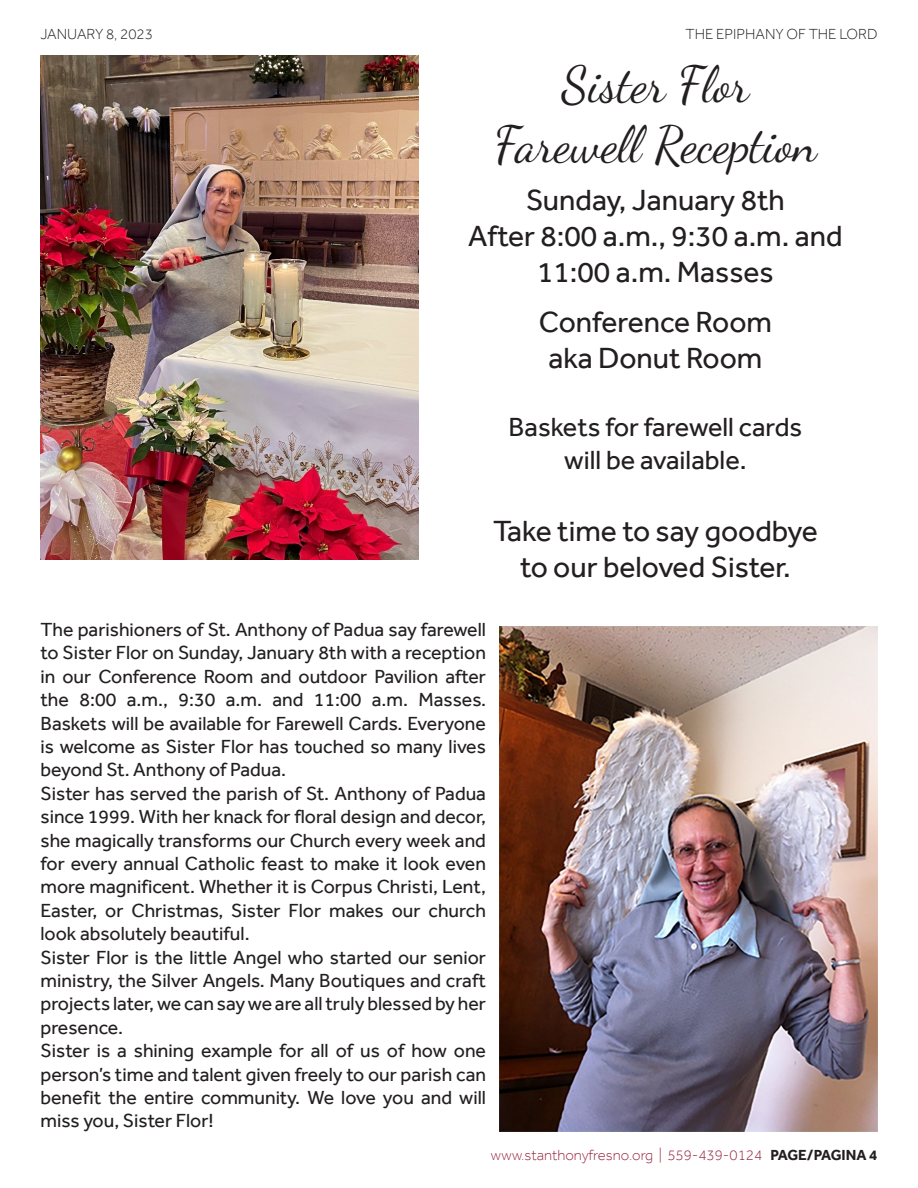
<style>
.page{position:relative;width:918px;height:1188px;background:#fff}
.page>*{position:absolute;margin:0;border:0;box-sizing:border-box;transform-origin:0 0}
.t1{font:49.5px "Dancing Script";color:#231f20}
.t2{font:30px "Effra";color:#231f20}
.t3{font:27px "Effra";color:#231f20}
.t4{font:19.5px/23.4px "Effra";color:#231f20;text-align:justify}
.t5{font:300 15px "Effra";color:#98273e}
.t6{font:300 15px "Effra";color:#231f20}
.s1{font-weight:700;color:#231f20}
</style>
<div class="page">
<img style="left:41px;top:56px;width:377px;height:504px">
<img style="left:500px;top:626px;width:378px;height:506px">
<p class="t6" style="left:40px;top:25px;width:114px">JANUARY 8, 2023</p>
<p class="t6" style="left:686px;top:25px;width:193px">THE EPIPHANY OF THE LORD</p>
<p class="t1" style="left:562px;top:47px;width:189px">Sister Flor</p>
<p class="t1" style="left:494px;top:107px;width:324px">Farewell Reception</p>
<p class="t2" style="left:526px;top:182px;width:260px">Sunday, January 8th</p>
<p class="t2" style="left:468px;top:218px;width:376px">After 8:00 a.m., 9:30 a.m. and</p>
<p class="t2" style="left:537px;top:254px;width:238px">11:00 a.m. Masses</p>
<p class="t2" style="left:539px;top:304px;width:235px">Conference Room</p>
<p class="t2" style="left:549px;top:340px;width:215px">aka Donut Room</p>
<p class="t3" style="left:509px;top:411px;width:295px">Baskets for farewell cards</p>
<p class="t3" style="left:564px;top:443px;width:184px">will be available.</p>
<p class="t2" style="left:493px;top:513px;width:326px">Take time to say goodbye</p>
<p class="t2" style="left:520px;top:549px;width:272px">to our beloved Sister.</p>
<p class="t4" style="left:40px;top:618px;width:447px">The parishioners of St. Anthony of Padua say farewell to Sister Flor on Sunday, January 8th with a reception in our Conference Room and outdoor Pavilion after the 8:00 a.m., 9:30 a.m. and 11:00 a.m. Masses.<br>Baskets will be available for Farewell Cards. Everyone is welcome as Sister Flor has touched so many lives beyond St. Anthony of Padua.</p>
<p class="t4" style="left:40px;top:781px;width:447px">Sister has served the parish of St. Anthony of Padua since 1999. With her knack for floral design and decor, she magically transforms our Church every week and for every annual Catholic feast to make it look even more magnificent. Whether it is Corpus Christi, Lent, Easter, or Christmas, Sister Flor makes our church look absolutely beautiful.</p>
<p class="t4" style="left:40px;top:945px;width:447px">Sister Flor is the little Angel who started our senior ministry, the Silver Angels. Many Boutiques and craft projects later, we can say we are all truly blessed by her presence.</p>
<p class="t4" style="left:40px;top:1039px;width:447px">Sister is a shining example for all of us of how one person’s time and talent given freely to our parish can benefit the entire community. We love you and will miss you, Sister Flor!</p>
<p class="t5" style="left:491px;top:1146px;width:388px">www.stanthonyfresno.org | 559-439-0124 <span class="s1">PAGE/PAGINA 4</span></p>
</div>
